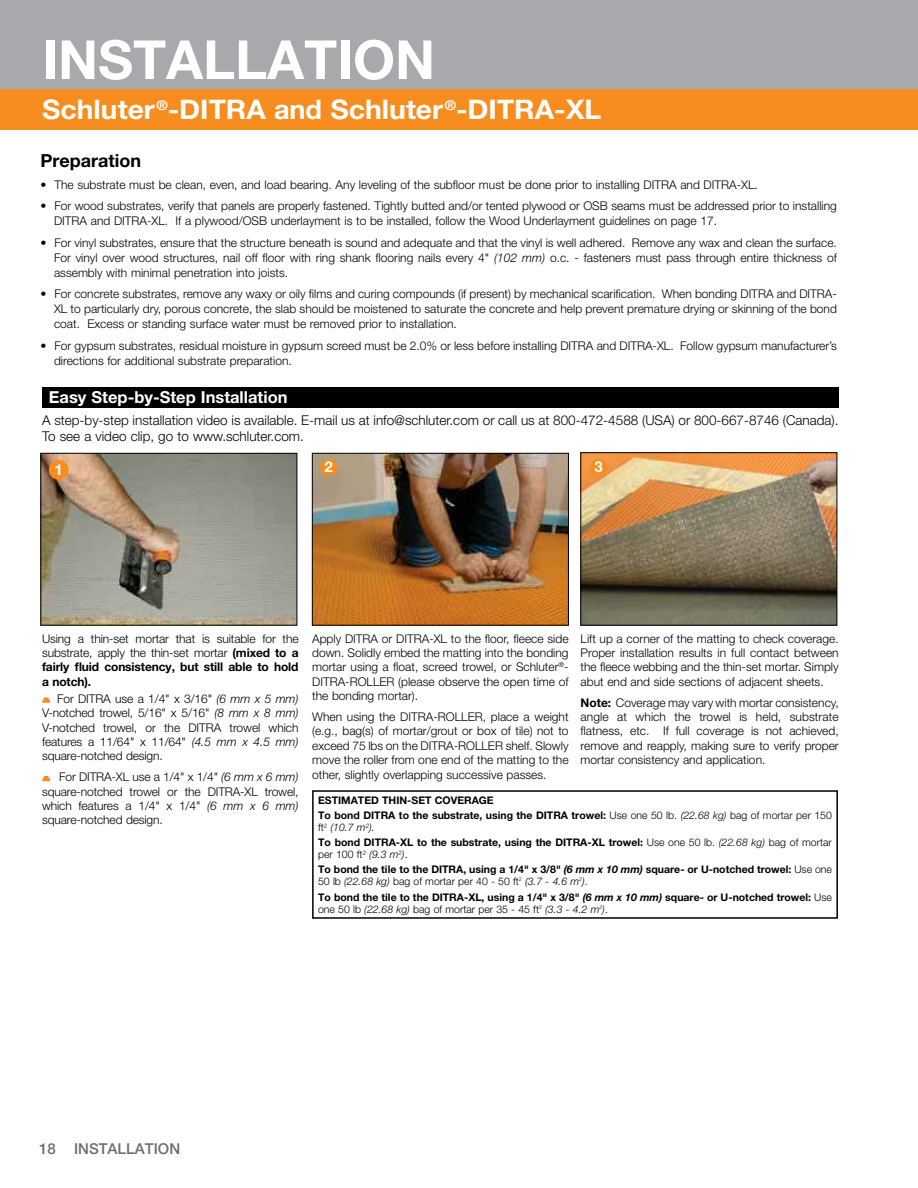
<style>
.page{position:relative;width:918px;height:1188px;background:#fff}
.page>*{position:absolute;margin:0;border:0;box-sizing:border-box;transform-origin:0 0}
.t1{font:700 54px "Helvetica Neue LT Pro";color:#fff}
.t2{font:700 27px "Helvetica Neue LT Pro";color:#fff;scale:1.05 1}
.t3{font:700 18px "Helvetica Neue LT Pro";color:#000}
.t4{font:700 16.5px "Helvetica Neue LT Pro";color:#fff}
.t5{font:500 15px "Helvetica Neue LT Pro";color:#6d6e71}
.t6{font:700 15px "Helvetica Neue LT Pro";color:#fff}
.t7{font:300 13.5px/16.2px "Helvetica Neue LT Pro";color:#000}
.t8{font:300 12px/14.4px "Helvetica Neue LT Pro";color:#000;text-align:justify}
.t9{font:700 10.5px/15.3px "Helvetica Neue LT Pro";color:#000}
.t10{font:300 10.5px "Helvetica Neue LT Pro";color:#000}
.s1{font-style:italic}
.s2{font-weight:700}
.s3{font-weight:300}
.s4{font-weight:300;font-style:italic}
</style>
<div class="page">
<div style="left:0;top:0;width:918px;height:93px;background:#a7a9ac"></div>
<div style="left:0;top:90px;width:918px;height:40px;background:#f78d1e"></div>
<img style="left:583px;top:454px;width:252px;height:169px">
<div style="left:581px;top:452px;width:256px;height:173px;border:1px solid #000"></div>
<div style="left:312px;top:790px;width:526px;height:129px;border:2px solid #000"></div>
<div style="left:42px;top:387px;width:797px;height:20px;background:#000"></div>
<img style="left:43px;top:455px;width:252px;height:168px">
<div style="left:41px;top:453px;width:256px;height:172px;border:1px solid #000"></div>
<svg style="left:42px;top:698px;width:8px;height:5px"></svg>
<svg style="left:42px;top:776px;width:8px;height:5px"></svg>
<div style="left:49px;top:460px;width:20px;height:20px;background:#f78d1e;border-radius:50%"></div>
<img style="left:314px;top:455px;width:253px;height:168px">
<div style="left:312px;top:453px;width:257px;height:172px;border:1px solid #000"></div>
<div style="left:320px;top:459px;width:17px;height:17px;background:#f78d1e;border-radius:50%"></div>
<div style="left:590px;top:459px;width:17px;height:17px;background:#f78d1e;border-radius:50%"></div>
<h1 class="t1" style="left:42px;top:26px;width:394px">INSTALLATION</h1>
<h2 class="t2" style="left:42px;top:92px;width:534px">Schluter<sup>®</sup>-DITRA and Schluter<sup>®</sup>-DITRA-XL</h2>
<h3 class="t3" style="left:40px;top:150px;width:102px">Preparation</h3>
<p class="t8" style="left:40px;top:177px;width:719px">• The substrate must be clean, even, and load bearing. Any leveling of the subfloor must be done prior to installing DITRA and DITRA-XL.</p>
<p class="t8" style="left:54px;top:198px;width:784px;line-height:15px;text-indent:-14px">• For wood substrates, verify that panels are properly fastened. Tightly butted and/or tented plywood or OSB seams must be addressed prior to installing<br>DITRA and DITRA-XL. If a plywood/OSB underlayment is to be installed, follow the Wood Underlayment guidelines on page 17.</p>
<p class="t8" style="left:54px;top:235px;width:784px;line-height:15px;text-indent:-14px">• For vinyl substrates, ensure that the structure beneath is sound and adequate and that the vinyl is well adhered. Remove any wax and clean the surface.<br>For vinyl over wood structures, nail off floor with ring shank flooring nails every 4" <span class="s1">(102 mm)</span> o.c. - fasteners must pass through entire thickness of assembly with minimal penetration into joists.</p>
<p class="t8" style="left:54px;top:286px;width:784px;line-height:15px;text-indent:-14px">• For concrete substrates, remove any waxy or oily films and curing compounds (if present) by mechanical scarification. When bonding DITRA and DITRA-XL to particularly dry, porous concrete, the slab should be moistened to saturate the concrete and help prevent premature drying or skinning of the bond coat. Excess or standing surface water must be removed prior to installation.</p>
<p class="t8" style="left:54px;top:338px;width:785px;line-height:15px;text-indent:-14px">• For gypsum substrates, residual moisture in gypsum screed must be 2.0% or less before installing DITRA and DITRA-XL. Follow gypsum manufacturer’s directions for additional substrate preparation.</p>
<h3 class="t4" style="left:49px;top:387px;width:240px">Easy Step-by-Step Installation</h3>
<p class="t7" style="left:42px;top:411px;width:798px">A step-by-step installation video is available. E-mail us at info@schluter.com or call us at 800-472-4588 (USA) or 800-667-8746 (Canada).<br>To see a video clip, go to www.schluter.com.</p>
<p class="t6" style="left:54px;top:460px;width:10px">1</p>
<p class="t6" style="left:324px;top:458px;width:10px">2</p>
<p class="t6" style="left:594px;top:458px;width:10px">3</p>
<p class="t8" style="left:42px;top:631px;width:258px">Using a thin-set mortar that is suitable for the substrate, apply the thin-set mortar <span class="s2">(mixed to a fairly fluid consistency, but still able to hold a notch).</span></p>
<p class="t8" style="left:42px;top:691px;width:258px;text-indent:15px">For DITRA use a 1/4" x 3/16" <span class="s1">(6 mm x 5 mm)<br></span>V-notched trowel, 5/16" x 5/16" <span class="s1">(8 mm x 8 mm)<br></span>V-notched trowel, or the DITRA trowel which features a 11/64" x 11/64" <span class="s1">(4.5 mm x 4.5 mm) </span>square-notched design.</p>
<p class="t8" style="left:42px;top:770px;width:258px;text-indent:17px">For DITRA-XL use a 1/4" x 1/4" <span class="s1">(6 mm x 6 mm) </span>square-notched trowel or the DITRA-XL trowel, which features a 1/4" x 1/4" <span class="s1">(6 mm x 6 mm) </span>square-notched design.</p>
<p class="t8" style="left:312px;top:631px;width:258px">Apply DITRA or DITRA-XL to the floor, fleece side down. Solidly embed the matting into the bonding mortar using a float, screed trowel, or Schluter<sup>®</sup>- DITRA-ROLLER (please observe the open time of the bonding mortar).</p>
<p class="t8" style="left:312px;top:709px;width:258px">When using the DITRA-ROLLER, place a weight (e.g., bag(s) of mortar/grout or box of tile) not to exceed 75 lbs on the DITRA-ROLLER shelf. Slowly move the roller from one end of the matting to the other, slightly overlapping successive passes.</p>
<p class="t8" style="left:581px;top:631px;width:260px">Lift up a corner of the matting to check coverage.<br>Proper installation results in full contact between the fleece webbing and the thin-set mortar. Simply abut end and side sections of adjacent sheets.</p>
<p class="t8" style="left:581px;top:695px;width:260px"><span class="s2">Note:</span> Coverage may vary with mortar consistency, angle at which the trowel is held, substrate flatness, etc. If full coverage is not achieved, remove and reapply, making sure to verify proper mortar consistency and application.</p>
<p class="t9" style="left:318px;top:792px;width:515px">ESTIMATED THIN-SET COVERAGE<br>To bond DITRA to the substrate, using the DITRA trowel: <span class="s3">Use one 50 lb.</span> <span class="s4">(22.68 kg)</span> <span class="s3">bag of mortar per 150</span></p>
<p class="t9" style="left:318px;top:819px;width:515px"><span class="s3">ft</span><sup>2</sup> <span class="s4">(10.7 m</span><sup>2</sup><span class="s4">).<br></span>To bond DITRA-XL to the substrate, using the DITRA-XL trowel: <span class="s3">Use one 50 lb.</span> <span class="s4">(22.68 kg)</span> <span class="s3">bag of mortar</span></p>
<p class="t9" style="left:318px;top:847px;width:515px"><span class="s3">per 100 ft</span><sup>2</sup> <span class="s4">(9.3 m</span><sup>2</sup><span class="s4">)</span><span class="s3">.<br></span>To bond the tile to the DITRA, using a 1/4" x 3/8" <span class="s1">(6 mm x 10 mm)</span> square- or U-notched trowel: <span class="s3">Use one</span></p>
<p class="t9" style="left:318px;top:874px;width:515px"><span class="s3">50 lb</span> <span class="s4">(22.68 kg)</span> <span class="s3">bag of mortar per 40 - 50 ft</span><sup>2</sup> <span class="s4">(3.7 - 4.6 m</span><sup>2</sup><span class="s4">)</span><span class="s3">.<br></span>To bond the tile to the DITRA-XL, using a 1/4" x 3/8" <span class="s1">(6 mm x 10 mm)</span> square- or U-notched trowel: <span class="s3">Use</span></p>
<p class="t10" style="left:318px;top:903px;width:291px">one 50 lb <span class="s1">(22.68 kg)</span> bag of mortar per 35 - 45 ft<sup>2</sup> <span class="s1">(3.3 - 4.2 m</span><sup>2</sup><span class="s1">)</span>.</p>
<p class="t5" style="left:39px;top:1139px;width:143px">18 INSTALLATION</p>
</div>
